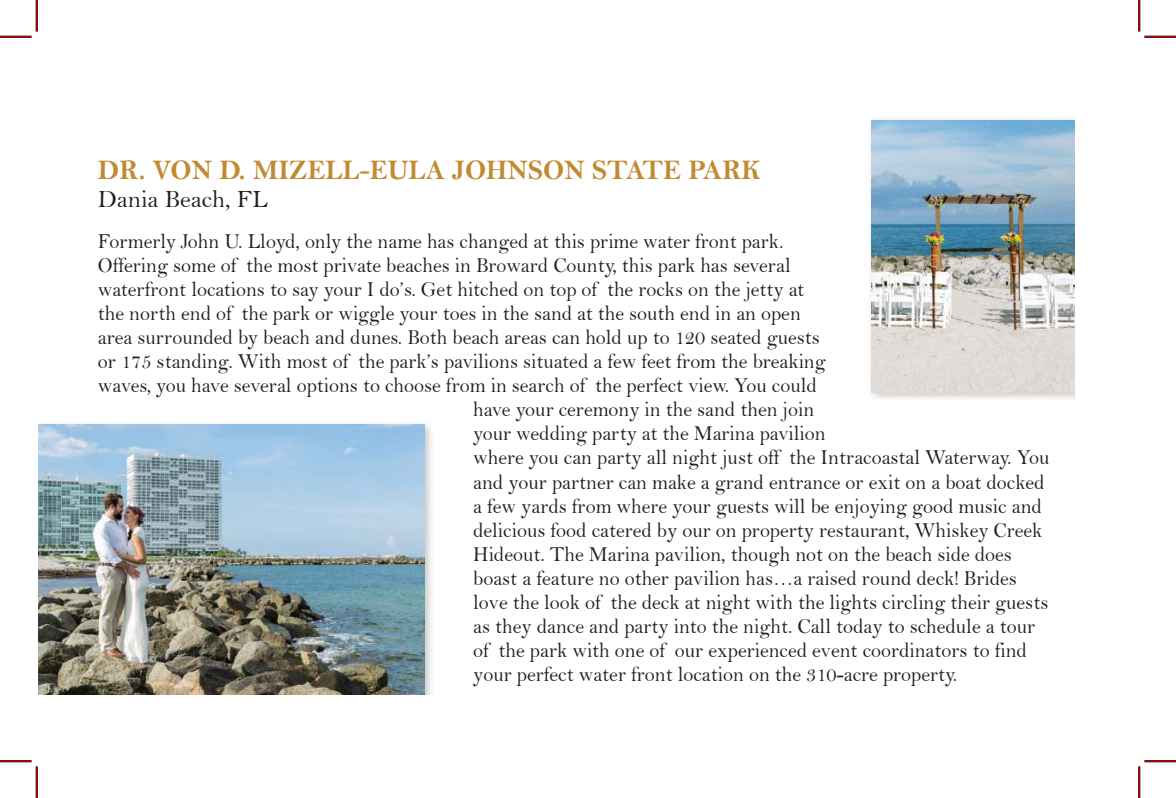
<style>
.page{position:relative;width:1176px;height:798px;background:#fff}
.page>*{position:absolute;margin:0;border:0;box-sizing:border-box;transform-origin:0 0}
.t1{font:28.53px "Bell MT Bold";color:#c18b31;scale:.96 1}
.t2{font:25.03px "Bell";color:#221f1f}
.t3{font:21.35px "Bell";color:#221f1f;scale:.95 1}
</style>
<div class="page">
<div style="left:39px;top:420px;width:396px;height:275px;background:#221f1f;opacity:.25"></div>
<img style="left:39px;top:424px;width:386px;height:271px">
<div style="left:867px;top:116px;width:207px;height:287px;background:#221f1f;opacity:.25"></div>
<img style="left:872px;top:120px;width:202px;height:273px">
<hr style="left:0;top:36px;width:32px;height:2px;background:#000">
<hr style="left:1145px;top:36px;width:31px;height:2px;background:#000">
<hr style="left:0;top:760px;width:32px;height:2px;background:#000">
<hr style="left:1145px;top:760px;width:31px;height:2px;background:#000">
<hr style="left:36px;top:0;width:2px;height:31px;background:#000">
<hr style="left:36px;top:766px;width:2px;height:32px;background:#000">
<hr style="left:1138px;top:0;width:2px;height:31px;background:#000">
<hr style="left:1138px;top:766px;width:2px;height:32px;background:#000">
<hr style="left:0;top:36px;width:32px;height:1px;background:#f00">
<hr style="left:1145px;top:36px;width:31px;height:1px;background:#f00">
<hr style="left:0;top:761px;width:32px;height:1px;background:#f00">
<hr style="left:1145px;top:761px;width:31px;height:1px;background:#f00">
<hr style="left:36px;top:0;width:1px;height:31px;background:#f00">
<hr style="left:36px;top:766px;width:1px;height:32px;background:#f00">
<hr style="left:1139px;top:0;width:1px;height:31px;background:#f00">
<hr style="left:1139px;top:766px;width:1px;height:32px;background:#f00">
<h1 class="t1" style="left:98px;top:152px;width:692px">DR. VON D. MIZELL-EULA JOHNSON STATE PARK</h1>
<p class="t2" style="left:98px;top:185px;width:172px">Dania Beach, FL</p>
<p class="t3" style="left:98px;top:228px;width:723px">Formerly John U. Lloyd, only the name has changed at this prime water front park.</p>
<p class="t3" style="left:98px;top:252px;width:731px">Offering some of the most private beaches in Broward County, this park has several</p>
<p class="t3" style="left:98px;top:276px;width:745px">waterfront locations to say your I do’s. Get hitched on top of the rocks on the jetty at</p>
<p class="t3" style="left:98px;top:300px;width:741px">the north end of the park or wiggle your toes in the sand at the south end in an open</p>
<p class="t3" style="left:98px;top:324px;width:761px">area surrounded by beach and dunes. Both beach areas can hold up to 120 seated guests</p>
<p class="t3" style="left:98px;top:349px;width:768px">or 175 standing. With most of the park’s pavilions situated a few feet from the breaking</p>
<p class="t3" style="left:98px;top:373px;width:758px">waves, you have several options to choose from in search of the perfect view. You could</p>
<p class="t3" style="left:473px;top:397px;width:360px">have your ceremony in the sand then join</p>
<p class="t3" style="left:473px;top:421px;width:372px">your wedding party at the Marina pavilion</p>
<p class="t3" style="left:473px;top:445px;width:608px">where you can party all night just off the Intracoastal Waterway. You</p>
<p class="t3" style="left:473px;top:469px;width:603px">and your partner can make a grand entrance or exit on a boat docked</p>
<p class="t3" style="left:473px;top:493px;width:600px">a few yards from where your guests will be enjoying good music and</p>
<p class="t3" style="left:473px;top:517px;width:601px">delicious food catered by our on property restaurant, Whiskey Creek</p>
<p class="t3" style="left:473px;top:541px;width:569px">Hideout. The Marina pavilion, though not on the beach side does</p>
<p class="t3" style="left:473px;top:565px;width:574px">boast a feature no other pavilion has…a raised round deck! Brides</p>
<p class="t3" style="left:473px;top:590px;width:607px">love the look of the deck at night with the lights circling their guests</p>
<p class="t3" style="left:473px;top:614px;width:593px">as they dance and party into the night. Call today to schedule a tour</p>
<p class="t3" style="left:473px;top:638px;width:584px">of the park with one of our experienced event coordinators to find</p>
<p class="t3" style="left:473px;top:662px;width:511px">your perfect water front location on the 310-acre property.</p>
</div>
